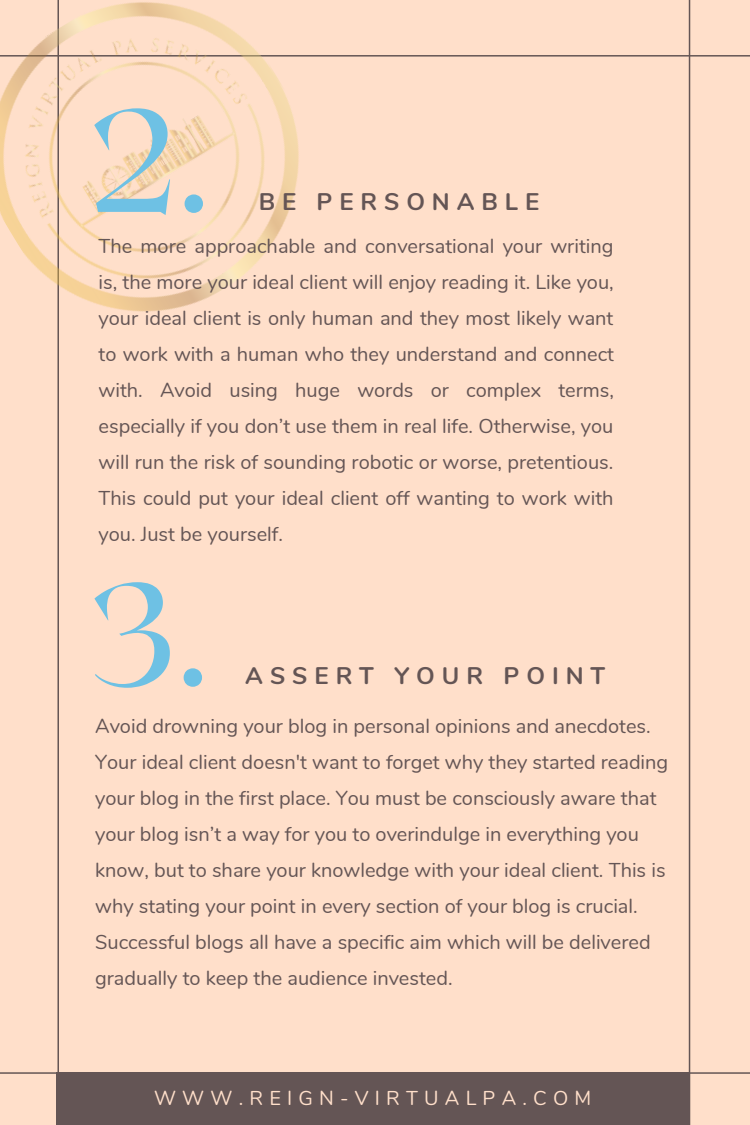
<style>
.page{position:relative;width:750px;height:1125px;background:#ffdfca}
.page>*{position:absolute;margin:0;border:0;box-sizing:border-box;transform-origin:0 0}
.t1{font:145px "Roxborough CF";color:#6ec1e4}
.t2{font:700 24px "Nunito";letter-spacing:.29em;color:#645555}
.t3{font:20px/36px "Nunito";color:#645555;text-align:justify}
.t4{font:20px "Nunito";letter-spacing:.31em;color:#ffdfca}
</style>
<div class="page">
<hr style="left:57px;top:0;width:2px;height:1125px;background:#645555">
<hr style="left:689px;top:0;width:1px;height:1125px;background:#645555">
<hr style="left:0;top:55px;width:750px;height:2px;background:#645555">
<div style="left:57px;top:1072px;width:632px;height:53px;background:#645555"></div>
<img style="left:0;top:0;width:357px;height:368px">
<hr style="left:0;top:1072px;width:750px;height:2px;background:#645555">
<p class="t1" style="left:88px;top:67px;width:123px">2.</p>
<p class="t2" style="left:259px;top:185px;width:282px">BE PERSONABLE</p>
<p class="t3" style="left:99px;top:228px;width:517px">The more approachable and conversational your writing is, the more your ideal client will enjoy reading it. Like you, your ideal client is only human and they most likely want to work with a human who they understand and connect with. Avoid using huge words or complex terms, especially if you don’t use them in real life. Otherwise, you will run the risk of sounding robotic or worse, pretentious.<br>This could put your ideal client off wanting to work with you. Just be yourself.</p>
<p class="t1" style="left:89px;top:541px;width:121px">3.</p>
<p class="t3" style="left:95px;top:709px;width:575px;text-align:left">Avoid drowning your blog in personal opinions and anecdotes.<br>Your ideal client doesn't want to forget why they started reading your blog in the first place. You must be consciously aware that your blog isn’t a way for you to overindulge in everything you know, but to share your knowledge with your ideal client. This is why stating your point in every section of your blog is crucial.<br>Successful blogs all have a specific aim which will be delivered gradually to keep the audience invested.</p>
<p class="t2" style="left:245px;top:659px;width:362px">ASSERT YOUR POINT</p>
<p class="t4" style="left:154px;top:1085px;width:439px">WWW.REIGN-VIRTUALPA.COM</p>
</div>
